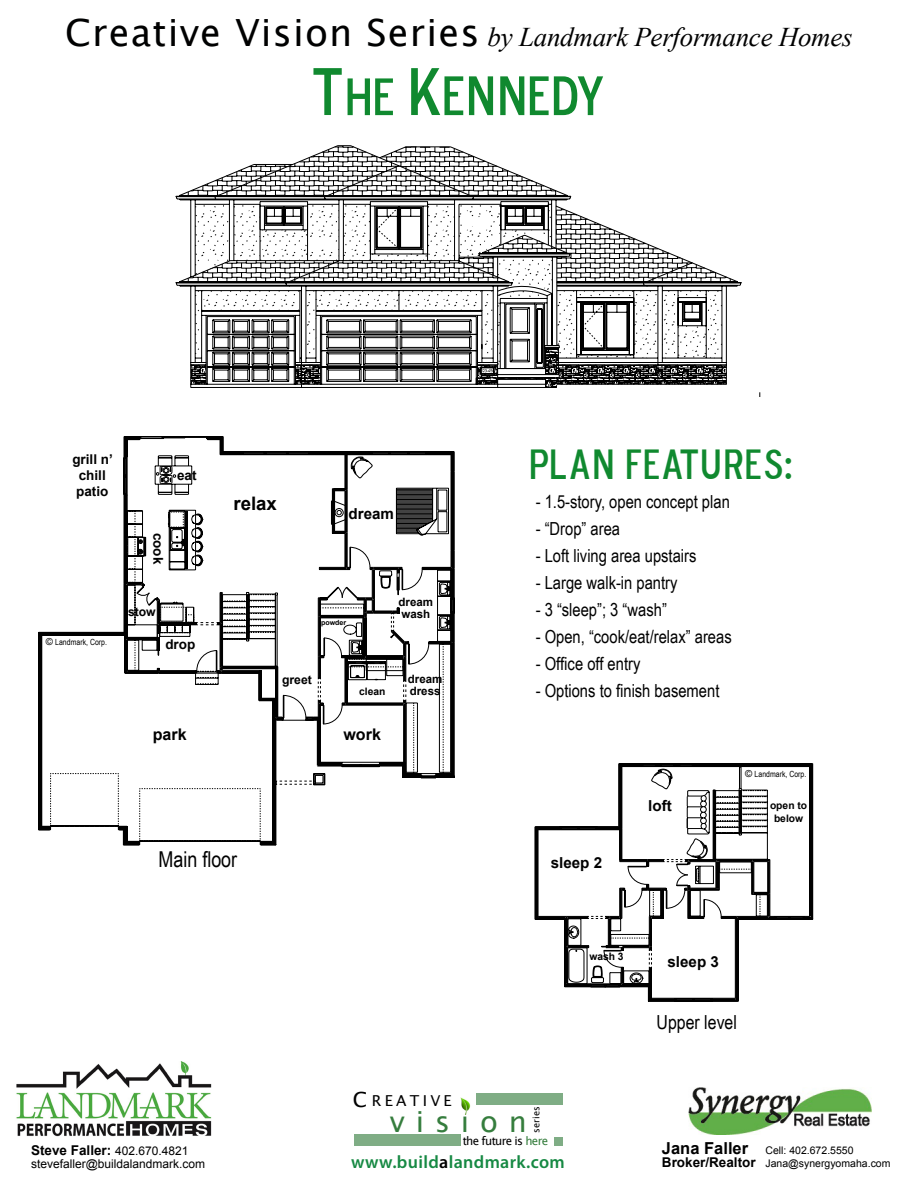
<style>
.page{position:relative;width:918px;height:1188px;background:#fff}
.page>*{position:absolute;margin:0;border:0;box-sizing:border-box;transform-origin:0 0}
.t1{font:56.4px "Blue Highway D Type";letter-spacing:.02em;color:#10892f}
.t2{font:42px "Blue Highway D Type";letter-spacing:.04em;color:#10892f}
.t3{font:28.95px "Lucida Sans Unicode";color:#357d3d}
.t4{font:italic 27px "Times New Roman";letter-spacing:-.01em;color:#000}
.t5{font:21.9px "Arial Narrow";color:#000}
.t6{font:19.35px "Arial Narrow";color:#000}
.t7{font:700 18.6px "Arial";color:#000}
.t8{font:18px "Arial Narrow";color:#000}
.t9{font:600 18px "Myriad Pro";letter-spacing:.02em;color:#168943}
.t10{font:700 16.5px "Arial";color:#000}
.t11{font:700 16.05px "Arial";color:#000}
.t12{font:700 15.15px "Arial";color:#000}
.t13{font:15.15px "Lucida Sans Unicode";letter-spacing:.22em;color:#000}
.t14{font:700 13.5px/16.2px "Arial";color:#000;text-align:center}
.t15{font:700 12.15px "Arial";color:#000}
.t16{font:12px "Arial";color:#000}
.t17{font:700 11.55px/11.6px "Arial";color:#000}
.t18{font:11.55px "Lucida Sans Unicode";letter-spacing:-.06em;color:#000}
.t19{font:10.5px "Arial";color:#000}
.t20{font:700 10.35px "Arial";color:#000}
.t21{font:9.3px "Lucida Sans Unicode";letter-spacing:.01em;color:#000}
.t22{font:8.4px "Arial Narrow";color:#000}
.t23{font:700 7.05px "Arial";color:#000}
.s1{font-family:"Lucida Sans Unicode";font-style:normal;font-size:37.5px;color:#000101}
.s2{font-size:68.25px}
.s3{font-size:53.4px}
.s4{font-family:"Arial";font-size:9.75px}
.s5{font-weight:400;font-size:12px}
.s6{font-size:20.85px}
.s7{color:#357d3d}
.s8{color:#010101}
</style>
<div class="page">
<svg style="left:535px;top:763px;width:278px;height:239px"></svg>
<hr style="left:590px;top:987px;width:30px;height:1px;background:#000">
<hr style="left:590px;top:984px;width:30px;height:1px;background:#000">
<hr style="left:40px;top:633px;width:2px;height:164px;background:#000">
<hr style="left:42px;top:633px;width:85px;height:2px;background:#000">
<svg style="left:38px;top:797px;width:11px;height:34px"></svg>
<hr style="left:38px;top:632px;width:1px;height:165px;background:#000">
<hr style="left:39px;top:633px;width:1px;height:164px;background:#000">
<hr style="left:42px;top:635px;width:83px;height:1px;background:#000">
<hr style="left:39px;top:632px;width:85px;height:1px;background:#000">
<svg style="left:49px;top:773px;width:228px;height:73px"></svg>
<svg style="left:124px;top:436px;width:331px;height:350px"></svg>
<hr style="left:140px;top:436px;width:67px;height:1px;background:#000">
<img style="left:461px;top:1097px;width:10px;height:17px">
<div style="left:354px;top:1135px;width:107px;height:11px;background:#7fad85"></div>
<div style="left:476px;top:1094px;width:87px;height:11px;background:#7fad85"></div>
<div style="left:554px;top:1138px;width:9px;height:8px;background:#7fad85"></div>
<img style="left:688px;top:1088px;width:184px;height:46px">
<img style="left:16px;top:1061px;width:196px;height:76px">
<svg style="left:175px;top:145px;width:586px;height:252px"></svg>
<svg style="left:260px;top:201px;width:311px;height:174px"></svg>
<svg style="left:482px;top:369px;width:11px;height:3px"></svg>
<p class="t4" style="left:65px;top:18px;width:789px"><span class="s1">Creative Vision Series</span> by Landmark Performance Homes</p>
<p class="t1" style="left:312px;top:60px;width:293px"><span class="s2">T</span><span class="s3">HE</span> <span class="s2">K</span>ENNEDY</p>
<p class="t14" style="left:72px;top:451px;width:42px">grill n’ chill</p>
<p class="t14" style="left:76px;top:484px;width:34px">patio</p>
<p class="t14" style="left:177px;top:468px;width:21px">eat</p>
<p class="t14" style="left:166px;top:533px;width:33px;rotate:90deg">cook</p>
<p class="t22" style="left:46px;top:636px;width:63px"><span class="s4">©</span> Landmark, Corp.</p>
<p class="t15" style="left:128px;top:604px;width:29px">stow</p>
<p class="t14" style="left:165px;top:636px;width:31px">drop</p>
<p class="t11" style="left:153px;top:724px;width:35px">park</p>
<p class="t7" style="left:234px;top:491px;width:45px">relax</p>
<p class="t12" style="left:349px;top:503px;width:47px">dream</p>
<p class="t23" style="left:321px;top:618px;width:27px">powder</p>
<p class="t17" style="left:399px;top:597px;width:36px">dream wash</p>
<p class="t15" style="left:282px;top:672px;width:31px">greet</p>
<p class="t20" style="left:359px;top:684px;width:28px">clean</p>
<p class="t11" style="left:343px;top:724px;width:39px">work</p>
<p class="t17" style="left:408px;top:674px;width:36px">dream dress</p>
<p class="t5" style="left:159px;top:844px;width:80px">Main floor</p>
<p class="t2" style="left:530px;top:437px;width:263px">PLAN FEATURES:</p>
<p class="t8" style="left:536px;top:488px;width:196px">- 1.5-story, open concept plan</p>
<p class="t8" style="left:536px;top:515px;width:86px">- “Drop” area</p>
<p class="t8" style="left:536px;top:542px;width:162px">- Loft living area upstairs</p>
<p class="t8" style="left:536px;top:569px;width:143px">- Large walk-in pantry</p>
<p class="t8" style="left:536px;top:596px;width:133px">- 3 “sleep”; 3 “wash”</p>
<p class="t8" style="left:536px;top:623px;width:198px">- Open, “cook/eat/relax” areas</p>
<p class="t8" style="left:536px;top:650px;width:106px">- Office off entry</p>
<p class="t8" style="left:536px;top:677px;width:185px">- Options to finish basement</p>
<p class="t22" style="left:745px;top:767px;width:63px"><span class="s4">©</span> Landmark, Corp.</p>
<p class="t12" style="left:551px;top:853px;width:53px">sleep 2</p>
<p class="t12" style="left:648px;top:795px;width:25px">loft</p>
<p class="t20" style="left:770px;top:799px;width:39px">open to</p>
<p class="t20" style="left:774px;top:811px;width:31px">below</p>
<p class="t20" style="left:589px;top:949px;width:36px">wash 3</p>
<p class="t12" style="left:668px;top:952px;width:53px">sleep 3</p>
<p class="t6" style="left:657px;top:1008px;width:82px">Upper level</p>
<p class="t14" style="left:31px;top:1142px;width:159px">Steve Faller: <span class="s5">402.670.4821</span></p>
<p class="t16" style="left:31px;top:1156px;width:176px">stevefaller@buildalandmark.com</p>
<p class="t13" style="left:353px;top:1089px;width:100px"><span class="s6">C</span>REATIVE</p>
<p class="t21" style="left:529px;top:1133px;width:28px;rotate:-90deg">series</p>
<p class="t3" style="left:390px;top:1098px;width:139px">v i s i o n</p>
<p class="t18" style="left:463px;top:1132px;width:87px">the future is <span class="s7">here</span></p>
<p class="t10" style="left:662px;top:1137px;width:88px">Jana Faller</p>
<p class="t14" style="left:662px;top:1155px;width:95px">Broker/Realtor</p>
<p class="t19" style="left:765px;top:1143px;width:90px">Cell: 402.672.5550</p>
<p class="t9" style="left:351px;top:1150px;width:215px">www.build<span class="s8">a</span>landmark.com</p>
<p class="t19" style="left:765px;top:1157px;width:127px">Jana@synergyomaha.com</p>
</div>
